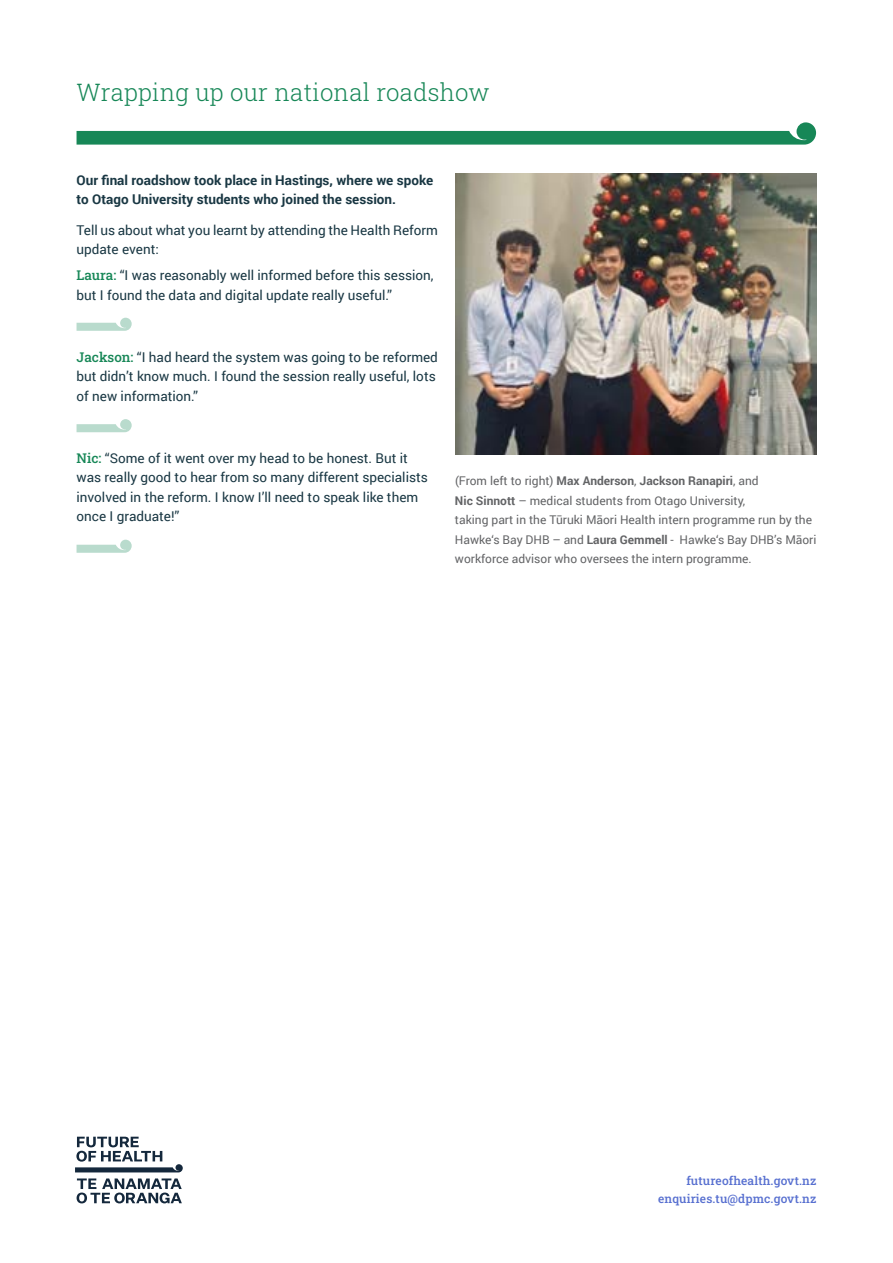
<style>
.page{position:relative;width:893px;height:1263px;background:#fff}
.page>*{position:absolute;margin:0;border:0;box-sizing:border-box;transform-origin:0 0}
.t1{font:300 24px "Roboto Slab";letter-spacing:.01em;color:#178757}
.t2{font:13.5px/19.5px "Roboto";color:#193743}
.t3{font:700 13.5px/19.5px "Roboto";color:#193743}
.t4{font:12px/19.5px "Roboto";color:#636466}
.t5{font:500 12px/18px "Roboto Slab";letter-spacing:.01em;color:#5870d0;text-align:right}
.s1{font-family:"Roboto Slab";font-weight:500;color:#178757}
.s2{font-weight:700}
</style>
<div class="page">
<svg style="left:77px;top:318px;width:55px;height:13px"></svg>
<svg style="left:77px;top:419px;width:55px;height:13px"></svg>
<svg style="left:77px;top:540px;width:55px;height:13px"></svg>
<img style="left:455px;top:173px;width:361px;height:281px">
<svg style="left:75px;top:1137px;width:108px;height:35px"></svg>
<svg style="left:77px;top:1178px;width:105px;height:25px"></svg>
<svg style="left:77px;top:122px;width:739px;height:23px"></svg>
<h1 class="t1" style="left:77px;top:76px;width:415px">Wrapping up our national roadshow</h1>
<p class="t3" style="left:77px;top:170px;width:358px">Our final roadshow took place in Hastings, where we spoke to Otago University students who joined the session.</p>
<p class="t2" style="left:77px;top:220px;width:363px">Tell us about what you learnt by attending the Health Reform update event:</p>
<p class="t2" style="left:77px;top:265px;width:358px"><span class="s1">Laura:</span> “I was reasonably well informed before this session, but I found the data and digital update really useful.”</p>
<p class="t2" style="left:77px;top:346px;width:363px"><span class="s1">Jackson:</span> “I had heard the system was going to be reformed but didn’t know much. I found the session really useful, lots of new information.”</p>
<p class="t2" style="left:77px;top:447px;width:353px"><span class="s1">Nic:</span> “Some of it went over my head to be honest. But it was really good to hear from so many different specialists involved in the reform. I know I’ll need to speak like them once I graduate!”</p>
<p class="t4" style="left:455px;top:471px;width:363px">(From left to right) <span class="s2">Max Anderson</span>, <span class="s2">Jackson Ranapiri</span>, and<br><span class="s2">Nic Sinnott</span> – medical students from Otago University,<br>taking part in the Tūruki Māori Health intern programme run by the Hawke‘s Bay DHB – and <span class="s2">Laura Gemmell</span> - Hawke‘s Bay DHB’s Māori workforce advisor who oversees the intern programme.</p>
<p class="t5" style="left:658px;top:1171px;width:160px">futureofhealth.govt.nz enquiries.tu@dpmc.govt.nz</p>
</div>
